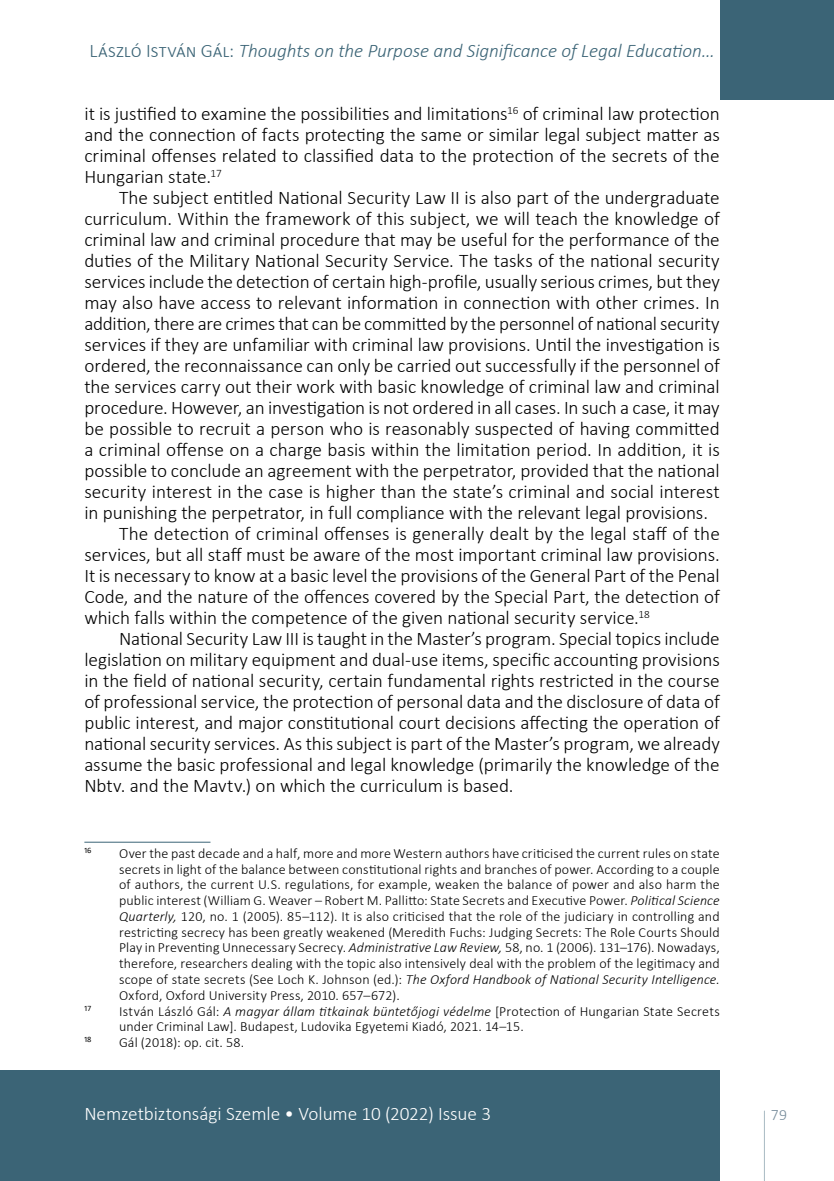
<style>
.page{position:relative;width:834px;height:1181px;background:#fff}
.page>*{position:absolute;margin:0;border:0;box-sizing:border-box;transform-origin:0 0}
.t1{font:300 19.25px/21px "Calibri";letter-spacing:-.005em;color:#000;text-align:justify}
.t2{font:italic 300 19.25px "Calibri";letter-spacing:-.005em;color:#3b6476}
.t3{font:300 19.25px "Calibri";letter-spacing:-.005em;color:#fff}
.t4{font:300 15.75px "Calibri";color:#778c9b}
.t5{font:300 14px/15.8px "Calibri";letter-spacing:.01em;color:#000;text-align:justify}
.t6{font:8.22px "Calibri";color:#000}
.s1{font-style:normal}
.s2{font-style:italic}
</style>
<div class="page">
<svg style="left:764px;top:1110px;width:1px;height:71px"></svg>
<div style="left:719px;top:0;width:114px;height:99px;background:#3b6476"></div>
<div style="left:0;top:1070px;width:719px;height:111px;background:#3b6476"></div>
<hr style="left:84px;top:842px;width:126px;height:1px;background:#3b6476">
<p class="t2" style="left:89px;top:39px;width:627px"><span class="s1">László István Gál:</span> Thoughts on the Purpose and Significance of Legal Education…</p>
<p class="t1" style="left:84px;top:103px;width:636px">it is justified to examine the possibilities and limitations<sup>16</sup> of criminal law protection and the connection of facts protecting the same or similar legal subject matter as criminal offenses related to classified data to the protection of the secrets of the Hungarian state.<sup>17</sup></p>
<p class="t1" style="left:119px;top:187px;width:602px">The subject entitled National Security Law II is also part of the undergraduate</p>
<p class="t1" style="left:84px;top:208px;width:636px">curriculum. Within the framework of this subject, we will teach the knowledge of</p>
<p class="t1" style="left:84px;top:229px;width:636px">criminal law and criminal procedure that may be useful for the performance of the</p>
<p class="t1" style="left:84px;top:250px;width:636px">duties of the Military National Security Service. The tasks of the national security</p>
<p class="t1" style="left:84px;top:271px;width:636px">services include the detection of certain high-profile, usually serious crimes, but they</p>
<p class="t1" style="left:84px;top:292px;width:636px">may also have access to relevant information in connection with other crimes. In</p>
<p class="t1" style="left:84px;top:313px;width:636px">addition, there are crimes that can be committed by the personnel of national security</p>
<p class="t1" style="left:84px;top:334px;width:636px">services if they are unfamiliar with criminal law provisions. Until the investigation is</p>
<p class="t1" style="left:84px;top:355px;width:636px">ordered, the reconnaissance can only be carried out successfully if the personnel of</p>
<p class="t1" style="left:84px;top:376px;width:636px">the services carry out their work with basic knowledge of criminal law and criminal</p>
<p class="t1" style="left:84px;top:397px;width:636px">procedure. However, an investigation is not ordered in all cases. In such a case, it may</p>
<p class="t1" style="left:84px;top:418px;width:636px">be possible to recruit a person who is reasonably suspected of having committed</p>
<p class="t1" style="left:84px;top:439px;width:636px">a criminal offense on a charge basis within the limitation period. In addition, it is</p>
<p class="t1" style="left:84px;top:460px;width:636px">possible to conclude an agreement with the perpetrator, provided that the national</p>
<p class="t1" style="left:84px;top:481px;width:636px">security interest in the case is higher than the state’s criminal and social interest</p>
<p class="t1" style="left:84px;top:502px;width:625px">in punishing the perpetrator, in full compliance with the relevant legal provisions.</p>
<p class="t1" style="left:119px;top:523px;width:602px">The detection of criminal offenses is generally dealt by the legal staff of the</p>
<p class="t1" style="left:84px;top:544px;width:637px">services, but all staff must be aware of the most important criminal law provisions.</p>
<p class="t1" style="left:84px;top:565px;width:636px">It is necessary to know at a basic level the provisions of the General Part of the Penal</p>
<p class="t1" style="left:84px;top:586px;width:636px">Code, and the nature of the offences covered by the Special Part, the detection of</p>
<p class="t1" style="left:84px;top:607px;width:567px">which falls within the competence of the given national security service.<sup>18</sup></p>
<p class="t1" style="left:119px;top:628px;width:602px">National Security Law III is taught in the Master’s program. Special topics include</p>
<p class="t1" style="left:84px;top:649px;width:636px">legislation on military equipment and dual-use items, specific accounting provisions</p>
<p class="t1" style="left:84px;top:670px;width:636px">in the field of national security, certain fundamental rights restricted in the course</p>
<p class="t1" style="left:84px;top:691px;width:636px">of professional service, the protection of personal data and the disclosure of data of</p>
<p class="t1" style="left:84px;top:712px;width:636px">public interest, and major constitutional court decisions affecting the operation of</p>
<p class="t1" style="left:84px;top:733px;width:636px">national security services. As this subject is part of the Master’s program, we already</p>
<p class="t1" style="left:84px;top:754px;width:636px">assume the basic professional and legal knowledge (primarily the knowledge of the</p>
<p class="t1" style="left:84px;top:775px;width:430px">Nbtv. and the Mavtv.) on which the curriculum is based.</p>
<p class="t6" style="left:84px;top:845px;width:9px">16</p>
<p class="t5" style="left:119px;top:845px;width:602px">Over the past decade and a half, more and more Western authors have criticised the current rules on state secrets in light of the balance between constitutional rights and branches of power. According to a couple of authors, the current U.S. regulations, for example, weaken the balance of power and also harm the public interest (William G. Weaver – Robert M. Pallitto: State Secrets and Executive Power. <span class="s2">Political Science Quarterly,</span> 120, no. 1 (2005). 85–112). It is also criticised that the role of the judiciary in controlling and restricting secrecy has been greatly weakened (Meredith Fuchs: Judging Secrets: The Role Courts Should Play in Preventing Unnecessary Secrecy. <span class="s2">Administrative Law Review,</span> 58, no. 1 (2006). 131–176). Nowadays, therefore, researchers dealing with the topic also intensively deal with the problem of the legitimacy and scope of state secrets (See Loch K. Johnson (ed.): <span class="s2">The Oxford Handbook of National Security Intelligence.<br></span>Oxford, Oxford University Press, 2010. 657–672).</p>
<p class="t6" style="left:84px;top:1002px;width:8px">17</p>
<p class="t5" style="left:119px;top:1003px;width:602px">István László Gál: <span class="s2">A magyar állam titkainak büntetőjogi védelme</span> [Protection of Hungarian State Secrets under Criminal Law]. Budapest, Ludovika Egyetemi Kiadó, 2021. 14–15.</p>
<p class="t6" style="left:84px;top:1034px;width:9px">18</p>
<p class="t5" style="left:119px;top:1034px;width:127px">Gál (2018): op. cit. 58.</p>
<p class="t3" style="left:84px;top:1102px;width:408px">Nemzetbiztonsági Szemle • Volume 10 (2022) Issue 3</p>
<p class="t4" style="left:770px;top:1105px;width:18px">79</p>
</div>
